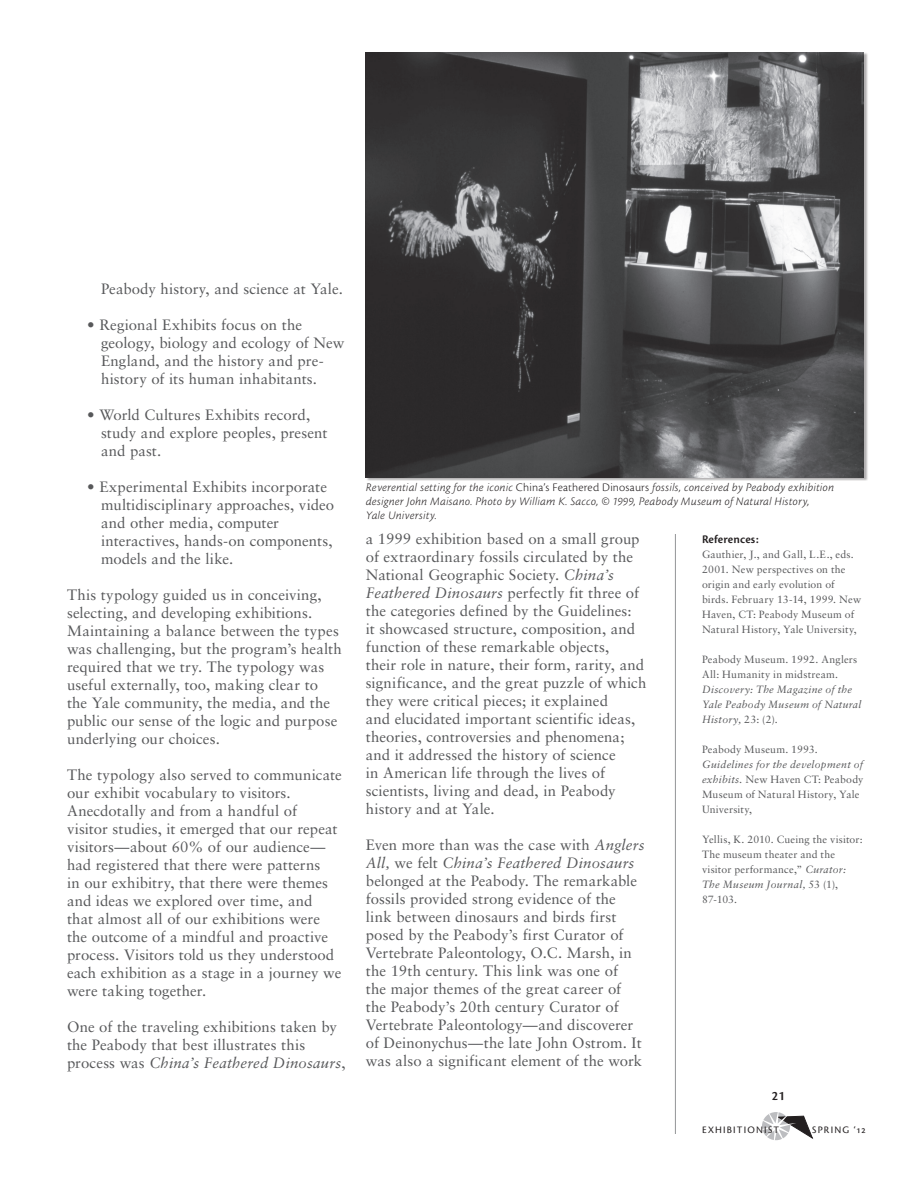
<style>
.page{position:relative;width:918px;height:1188px;background:#fff}
.page>*{position:absolute;margin:0;border:0;box-sizing:border-box;transform-origin:0 0}
.t1{font:15px/18px "Sabon";letter-spacing:.005em;color:#57585a}
.t2{font:italic 15px "Sabon";letter-spacing:.015em;color:#57585a}
.t3{font:13.5px "Cronos MM 574 9";color:#231f20}
.t4{font:12.15px "Cronos MM 574 8";letter-spacing:.01em;color:#231f20}
.t5{font:12px/14.4px "Cronos MM It 250 8";letter-spacing:.02em;color:#231f20}
.t6{font:10.5px/15px "Sabon";letter-spacing:.02em;color:#57585a}
.t7{font:italic 10.5px/15px "Sabon";letter-spacing:.025em;color:#57585a}
.t8{font:10.35px "Cronos MM SC 408 9";letter-spacing:.12em;color:#231f20}
.s1{font-style:normal}
.s2{font-family:"Cronos MM 250 8"}
.s3{font-style:italic}
</style>
<div class="page">
<svg style="left:762px;top:1112px;width:51px;height:29px"></svg>
<hr style="left:675px;top:534px;width:1px;height:600px;background:#939598">
<img style="left:366px;top:52px;width:498px;height:425px">
<p class="t1" style="left:101px;top:279px;width:244px">Peabody history, and science at Yale.</p>
<p class="t1" style="left:87px;top:315px;width:216px">• Regional Exhibits focus on the</p>
<p class="t1" style="left:101px;top:333px;width:245px">geology, biology and ecology of New</p>
<p class="t1" style="left:101px;top:351px;width:224px">England, and the history and pre-</p>
<p class="t1" style="left:101px;top:369px;width:218px">history of its human inhabitants.</p>
<p class="t1" style="left:87px;top:405px;width:225px">• World Cultures Exhibits record,</p>
<p class="t1" style="left:101px;top:423px;width:228px">study and explore peoples, present</p>
<p class="t1" style="left:101px;top:441px;width:62px">and past.</p>
<p class="t1" style="left:87px;top:477px;width:241px">• Experimental Exhibits incorporate</p>
<p class="t1" style="left:101px;top:495px;width:235px">multidisciplinary approaches, video</p>
<p class="t1" style="left:101px;top:513px;width:180px">and other media, computer</p>
<p class="t1" style="left:101px;top:531px;width:233px">interactives, hands-on components,</p>
<p class="t1" style="left:101px;top:549px;width:134px">models and the like.</p>
<p class="t1" style="left:67px;top:585px;width:276px">This typology guided us in conceiving, selecting, and developing exhibitions.<br>Maintaining a balance between the types was challenging, but the program’s health required that we try. The typology was useful externally, too, making clear to the Yale community, the media, and the public our sense of the logic and purpose underlying our choices.</p>
<p class="t1" style="left:67px;top:765px;width:276px">The typology also served to communicate our exhibit vocabulary to visitors.<br>Anecdotally and from a handful of<br>visitor studies, it emerged that our repeat visitors—about 60% of our audience— had registered that there were patterns<br>in our exhibitry, that there were themes and ideas we explored over time, and that almost all of our exhibitions were the outcome of a mindful and proactive process. Visitors told us they understood each exhibition as a stage in a journey we were taking together.</p>
<p class="t1" style="left:67px;top:1017px;width:272px">One of the traveling exhibitions taken by the Peabody that best illustrates this</p>
<p class="t2" style="left:67px;top:1054px;width:280px"><span class="s1">process was</span> China’s Feathered Dinosaurs<span class="s1">,</span></p>
<p class="t5" style="left:366px;top:480px;width:470px">Reverential setting for the iconic <span class="s2">China’s Feathered Dinosaurs</span> fossils, conceived by Peabody exhibition designer John Maisano. Photo by William K. Sacco, © 1999, Peabody Museum of Natural History,</p>
<p class="t5" style="left:366px;top:509px;width:72px">Yale University.</p>
<p class="t4" style="left:702px;top:533px;width:58px">References:</p>
<p class="t6" style="left:702px;top:547px;width:161px">Gauthier, J., and Gall, L.E., eds.<br>2001. New perspectives on the origin and early evolution of birds. February 13-14, 1999. New<br>Haven, CT: Peabody Museum of<br>Natural History, Yale University,</p>
<p class="t7" style="left:702px;top:652px;width:161px"><span class="s1">Peabody Museum. 1992. Anglers<br>All: Humanity in midstream.<br></span>Discovery: The Magazine of the<br>Yale Peabody Museum of Natural<br>History, <span class="s1">23: (2).</span></p>
<p class="t6" style="left:702px;top:742px;width:163px">Peabody Museum. 1993.<br><span class="s3">Guidelines for the development of exhibits.</span> New Haven CT: Peabody<br>Museum of Natural History, Yale<br>University,</p>
<p class="t6" style="left:702px;top:832px;width:162px">Yellis, K. 2010. Cueing the visitor:<br>The museum theater and the visitor performance,” <span class="s3">Curator:<br>The Museum Journal,</span> 53 (1),<br>87-103.</p>
<p class="t1" style="left:366px;top:529px;width:282px">a 1999 exhibition based on a small group of extraordinary fossils circulated by the National Geographic Society. <span class="s3">China’s Feathered Dinosaurs</span> perfectly fit three of the categories defined by the Guidelines:<br>it showcased structure, composition, and function of these remarkable objects,<br>their role in nature, their form, rarity, and significance, and the great puzzle of which they were critical pieces; it explained<br>and elucidated important scientific ideas, theories, controversies and phenomena; and it addressed the history of science<br>in American life through the lives of scientists, living and dead, in Peabody history and at Yale.</p>
<p class="t1" style="left:366px;top:835px;width:280px">Even more than was the case with <span class="s3">Anglers All,</span> we felt <span class="s3">China’s Feathered Dinosaurs </span>belonged at the Peabody. The remarkable fossils provided strong evidence of the link between dinosaurs and birds first posed by the Peabody’s first Curator of Vertebrate Paleontology, O.C. Marsh, in the 19th century. This link was one of<br>the major themes of the great career of the Peabody’s 20th century Curator of Vertebrate Paleontology—and discoverer of Deinonychus—the late John Ostrom. It was also a significant element of the work</p>
<p class="t3" style="left:772px;top:1088px;width:15px">21</p>
<p class="t8" style="left:702px;top:1124px;width:79px">EXHIBITIONIST</p>
<p class="t8" style="left:812px;top:1124px;width:55px">SPRING ‘12</p>
</div>
